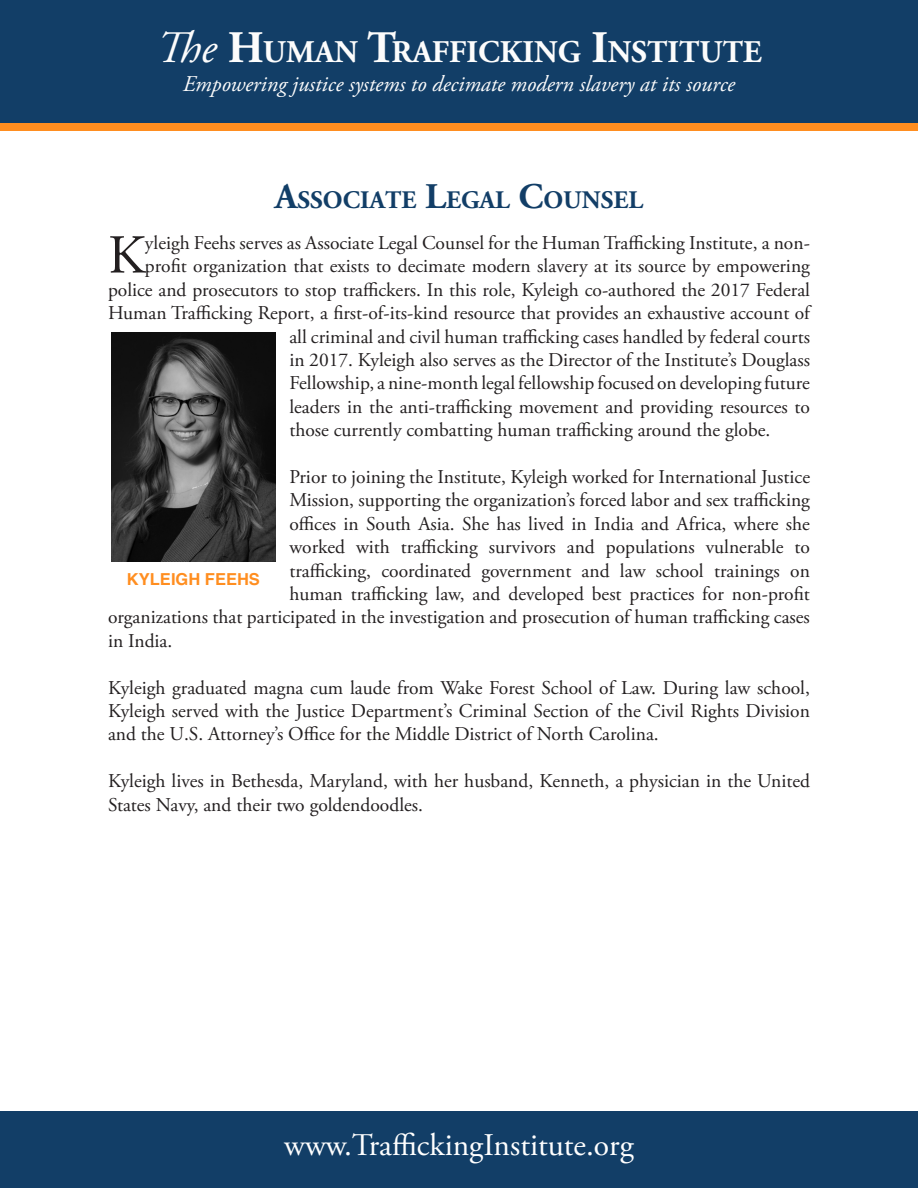
<style>
.page{position:relative;width:918px;height:1188px;background:#fff}
.page>*{position:absolute;margin:0;border:0;box-sizing:border-box;transform-origin:0 0}
.t1{font:54.75px "Adobe Garamond Pro";color:#231f20}
.t2{font:700 31.5px "Adobe Garamond Pro";color:#fcfcfc}
.t3{font:31.5px "Adobe Garamond Pro";color:#fff}
.t4{font:700 25.2px "Adobe Garamond Pro";color:#123e67}
.t5{font:italic 22.5px "Adobe Garamond Pro";color:#fcfcfc}
.t6{font:19.5px/23.4px "Adobe Garamond Pro";color:#231f20;text-align:justify}
.t7{font:700 16.5px "Helvetica";color:#ff8e20}
.s1{font-weight:400;font-style:italic;font-size:45px}
.s2{font-size:45px}
.s3{font-size:36px}
</style>
<div class="page">
<div style="left:0;top:0;width:918px;height:126px;background:#123e67"></div>
<div style="left:0;top:123px;width:918px;height:7px;background:#ff8e20"></div>
<img style="left:111px;top:333px;width:165px;height:229px">
<div style="left:0;top:1111px;width:918px;height:77px;background:#123e67"></div>
<p class="t2" style="left:156px;top:34px;width:607px"><span class="s1">The</span> <span class="s2">H</span>UMAN <span class="s2">T</span>RAFFICKING <span class="s2">I</span>NSTITUTE</p>
<p class="t5" style="left:183px;top:70px;width:554px">Empowering justice systems to decimate modern slavery at its source</p>
<p class="t4" style="left:275px;top:185px;width:370px"><span class="s3">A</span>SSOCIATE <span class="s3">L</span>EGAL <span class="s3">C</span>OUNSEL</p>
<p class="t1" style="left:108px;top:222px;width:38px">K</p>
<p class="t6" style="left:145px;top:232px;width:666px">yleigh Feehs serves as Associate Legal Counsel for the Human Trafficking Institute, a non-</p>
<p class="t6" style="left:145px;top:255px;width:666px">profit organization that exists to decimate modern slavery at its source by empowering</p>
<p class="t6" style="left:108px;top:279px;width:704px">police and prosecutors to stop traffickers. In this role, Kyleigh co-authored the 2017 Federal</p>
<p class="t6" style="left:108px;top:302px;width:703px">Human Trafficking Report, a first-of-its-kind resource that provides an exhaustive account of</p>
<p class="t6" style="left:289px;top:326px;width:522px">all criminal and civil human trafficking cases handled by federal courts</p>
<p class="t6" style="left:289px;top:349px;width:522px">in 2017. Kyleigh also serves as the Director of the Institute’s Douglass</p>
<p class="t6" style="left:289px;top:372px;width:522px">Fellowship, a nine-month legal fellowship focused on developing future</p>
<p class="t6" style="left:289px;top:396px;width:522px">leaders in the anti-trafficking movement and providing resources to</p>
<p class="t6" style="left:289px;top:419px;width:482px">those currently combatting human trafficking around the globe.</p>
<p class="t6" style="left:289px;top:466px;width:522px">Prior to joining the Institute, Kyleigh worked for International Justice</p>
<p class="t6" style="left:289px;top:489px;width:522px">Mission, supporting the organization’s forced labor and sex trafficking</p>
<p class="t6" style="left:289px;top:513px;width:522px">offices in South Asia. She has lived in India and Africa, where she</p>
<p class="t6" style="left:289px;top:536px;width:522px">worked with trafficking survivors and populations vulnerable to</p>
<p class="t6" style="left:289px;top:560px;width:522px">trafficking, coordinated government and law school trainings on</p>
<p class="t6" style="left:289px;top:583px;width:522px">human trafficking law, and developed best practices for non-profit</p>
<p class="t6" style="left:108px;top:606px;width:703px">organizations that participated in the investigation and prosecution of human trafficking cases</p>
<p class="t6" style="left:108px;top:630px;width:66px">in India.</p>
<p class="t6" style="left:108px;top:677px;width:704px">Kyleigh graduated magna cum laude from Wake Forest School of Law. During law school, Kyleigh served with the Justice Department’s Criminal Section of the Civil Rights Division and the U.S. Attorney’s Office for the Middle District of North Carolina.</p>
<p class="t6" style="left:108px;top:770px;width:703px">Kyleigh lives in Bethesda, Maryland, with her husband, Kenneth, a physician in the United<br>States Navy, and their two goldendoodles.</p>
<p class="t7" style="left:127px;top:566px;width:134px">KYLEIGH FEEHS</p>
<p class="t3" style="left:284px;top:1127px;width:351px">www.TraffickingInstitute.org</p>
</div>
